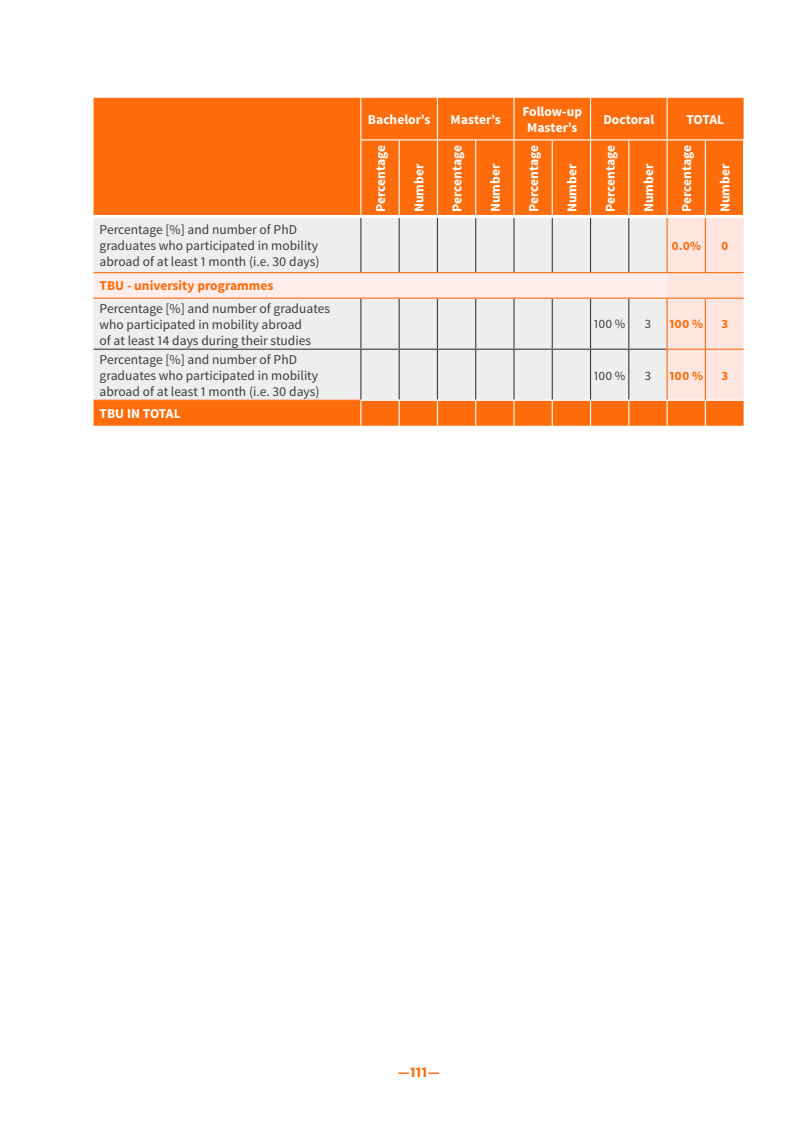
<style>
.page{position:relative;width:808px;height:1127px;background:#fff}
.page>*{position:absolute;margin:0;border:0;box-sizing:border-box;transform-origin:0 0}
.t1{font:700 15px "UTB Text";color:#ff6c0c}
.t2{font:13.5px/16.2px "UTB Text";color:#3c3c3b}
.t3{font:700 13.5px/16.2px "UTB Text";color:#fff;text-align:center}
.t4{font:700 13.5px "UTB Text";color:#ff6c0c}
.t5{font:700 12.75px "UTB Text";color:#ff6c0c}
.t6{font:12.75px "UTB Text";color:#3c3c3b}
</style>
<div class="page">
<div style="left:94px;top:98px;width:650px;height:117px;background:#ff6c0c"></div>
<hr style="left:360px;top:98px;width:1px;height:41px;background:#fff">
<hr style="left:437px;top:98px;width:1px;height:41px;background:#fff">
<hr style="left:513px;top:98px;width:1px;height:41px;background:#fff">
<hr style="left:590px;top:98px;width:1px;height:41px;background:#fff">
<hr style="left:666px;top:98px;width:2px;height:41px;background:#fff">
<hr style="left:360px;top:139px;width:39px;height:1px;background:#fff">
<hr style="left:360px;top:140px;width:1px;height:75px;background:#fff">
<hr style="left:399px;top:139px;width:38px;height:1px;background:#fff">
<hr style="left:399px;top:140px;width:1px;height:75px;background:#fff">
<hr style="left:437px;top:139px;width:39px;height:1px;background:#fff">
<hr style="left:437px;top:140px;width:1px;height:75px;background:#fff">
<hr style="left:476px;top:139px;width:38px;height:1px;background:#fff">
<hr style="left:475px;top:140px;width:1px;height:75px;background:#fff">
<hr style="left:514px;top:139px;width:38px;height:1px;background:#fff">
<hr style="left:513px;top:140px;width:1px;height:75px;background:#fff">
<hr style="left:552px;top:139px;width:38px;height:1px;background:#fff">
<hr style="left:552px;top:140px;width:1px;height:75px;background:#fff">
<hr style="left:590px;top:139px;width:39px;height:1px;background:#fff">
<hr style="left:590px;top:140px;width:1px;height:75px;background:#fff">
<hr style="left:629px;top:139px;width:38px;height:1px;background:#fff">
<hr style="left:628px;top:140px;width:1px;height:75px;background:#fff">
<hr style="left:667px;top:139px;width:38px;height:1px;background:#fff">
<hr style="left:666px;top:140px;width:2px;height:75px;background:#fff">
<hr style="left:705px;top:139px;width:39px;height:1px;background:#fff">
<hr style="left:705px;top:140px;width:1px;height:75px;background:#fff">
<hr style="left:743px;top:140px;width:1px;height:75px;background:#fff">
<svg style="left:94px;top:217px;width:650px;height:209px;background:#f0dacd"></svg>
<hr style="left:360px;top:400px;width:39px;height:1px;background:#fff">
<hr style="left:399px;top:400px;width:38px;height:1px;background:#fff">
<hr style="left:437px;top:400px;width:39px;height:1px;background:#fff">
<hr style="left:476px;top:400px;width:38px;height:1px;background:#fff">
<hr style="left:514px;top:400px;width:38px;height:1px;background:#fff">
<hr style="left:552px;top:400px;width:38px;height:1px;background:#fff">
<hr style="left:590px;top:400px;width:39px;height:1px;background:#fff">
<hr style="left:629px;top:400px;width:38px;height:1px;background:#fff">
<hr style="left:667px;top:400px;width:38px;height:1px;background:#fff">
<hr style="left:705px;top:400px;width:39px;height:1px;background:#fff">
<hr style="left:666px;top:218px;width:2px;height:54px;background:#ff6c0c">
<hr style="left:705px;top:218px;width:1px;height:54px;background:#ff6c0c">
<hr style="left:666px;top:299px;width:2px;height:50px;background:#ff6c0c">
<hr style="left:705px;top:299px;width:1px;height:50px;background:#ff6c0c">
<hr style="left:666px;top:349px;width:39px;height:1px;background:#ff6c0c">
<hr style="left:666px;top:350px;width:2px;height:50px;background:#ff6c0c">
<hr style="left:705px;top:349px;width:39px;height:1px;background:#ff6c0c">
<hr style="left:705px;top:350px;width:1px;height:50px;background:#ff6c0c">
<hr style="left:361px;top:215px;width:38px;height:3px;background:#fff">
<hr style="left:399px;top:215px;width:38px;height:3px;background:#fff">
<hr style="left:437px;top:215px;width:39px;height:3px;background:#fff">
<hr style="left:476px;top:215px;width:38px;height:3px;background:#fff">
<hr style="left:514px;top:215px;width:38px;height:3px;background:#fff">
<hr style="left:552px;top:215px;width:38px;height:3px;background:#fff">
<hr style="left:590px;top:215px;width:39px;height:3px;background:#fff">
<hr style="left:629px;top:215px;width:38px;height:3px;background:#fff">
<hr style="left:667px;top:215px;width:38px;height:3px;background:#fff">
<hr style="left:705px;top:215px;width:39px;height:3px;background:#fff">
<hr style="left:94px;top:272px;width:267px;height:1px;background:#ff6c0c">
<hr style="left:94px;top:400px;width:266px;height:1px;background:#ff6c0c">
<hr style="left:361px;top:272px;width:38px;height:1px;background:#ff6c0c">
<hr style="left:399px;top:272px;width:38px;height:1px;background:#ff6c0c">
<hr style="left:437px;top:272px;width:39px;height:1px;background:#ff6c0c">
<hr style="left:476px;top:272px;width:38px;height:1px;background:#ff6c0c">
<hr style="left:514px;top:272px;width:38px;height:1px;background:#ff6c0c">
<hr style="left:552px;top:272px;width:38px;height:1px;background:#ff6c0c">
<hr style="left:590px;top:272px;width:39px;height:1px;background:#ff6c0c">
<hr style="left:629px;top:272px;width:38px;height:1px;background:#ff6c0c">
<hr style="left:667px;top:272px;width:38px;height:1px;background:#ff6c0c">
<hr style="left:705px;top:272px;width:39px;height:1px;background:#ff6c0c">
<hr style="left:361px;top:298px;width:38px;height:1px;background:#ff6c0c">
<hr style="left:399px;top:298px;width:38px;height:1px;background:#ff6c0c">
<hr style="left:437px;top:298px;width:39px;height:1px;background:#ff6c0c">
<hr style="left:476px;top:298px;width:38px;height:1px;background:#ff6c0c">
<hr style="left:514px;top:298px;width:38px;height:1px;background:#ff6c0c">
<hr style="left:552px;top:298px;width:38px;height:1px;background:#ff6c0c">
<hr style="left:590px;top:298px;width:39px;height:1px;background:#ff6c0c">
<hr style="left:629px;top:298px;width:38px;height:1px;background:#ff6c0c">
<hr style="left:667px;top:298px;width:38px;height:1px;background:#ff6c0c">
<hr style="left:705px;top:298px;width:39px;height:1px;background:#ff6c0c">
<p class="t2" style="left:100px;top:221px;width:222px">Percentage [%] and number of PhD graduates who participated in mobility abroad of at least 1 month (i.e. 30 days)</p>
<p class="t4" style="left:100px;top:277px;width:175px">TBU - university programmes</p>
<p class="t2" style="left:100px;top:300px;width:232px">Percentage [%] and number of graduates who participated in mobility abroad<br>of at least 14 days during their studies</p>
<p class="t2" style="left:100px;top:351px;width:222px">Percentage [%] and number of PhD graduates who participated in mobility abroad of at least 1 month (i.e. 30 days)</p>
<p class="t3" style="left:100px;top:406px;width:83px">TBU IN TOTAL</p>
<p class="t3" style="left:368px;top:112px;width:64px">Bachelor’s</p>
<p class="t3" style="left:451px;top:112px;width:52px">Master’s</p>
<p class="t3" style="left:522px;top:104px;width:61px">Follow-up<br>Master’s</p>
<p class="t3" style="left:603px;top:112px;width:52px">Doctoral</p>
<p class="t3" style="left:686px;top:112px;width:39px">TOTAL</p>
<p class="t3" style="left:373px;top:212px;width:68px;rotate:-90deg">Percentage</p>
<p class="t3" style="left:450px;top:212px;width:68px;rotate:-90deg">Percentage</p>
<p class="t3" style="left:526px;top:212px;width:68px;rotate:-90deg">Percentage</p>
<p class="t3" style="left:603px;top:212px;width:68px;rotate:-90deg">Percentage</p>
<p class="t3" style="left:679px;top:212px;width:68px;rotate:-90deg">Percentage</p>
<p class="t3" style="left:411px;top:212px;width:50px;rotate:-90deg">Number</p>
<p class="t3" style="left:488px;top:212px;width:50px;rotate:-90deg">Number</p>
<p class="t3" style="left:564px;top:212px;width:50px;rotate:-90deg">Number</p>
<p class="t3" style="left:641px;top:212px;width:50px;rotate:-90deg">Number</p>
<p class="t3" style="left:717px;top:212px;width:50px;rotate:-90deg">Number</p>
<p class="t5" style="left:671px;top:237px;width:31px">0.0%</p>
<p class="t5" style="left:721px;top:237px;width:9px">0</p>
<p class="t6" style="left:594px;top:316px;width:33px">100 %</p>
<p class="t6" style="left:645px;top:316px;width:8px">3</p>
<p class="t5" style="left:669px;top:316px;width:35px">100 %</p>
<p class="t5" style="left:721px;top:316px;width:8px">3</p>
<p class="t6" style="left:594px;top:367px;width:33px">100 %</p>
<p class="t6" style="left:645px;top:367px;width:8px">3</p>
<p class="t5" style="left:669px;top:367px;width:35px">100 %</p>
<p class="t5" style="left:721px;top:367px;width:8px">3</p>
<p class="t1" style="left:398px;top:1062px;width:43px">—111—</p>
</div>
